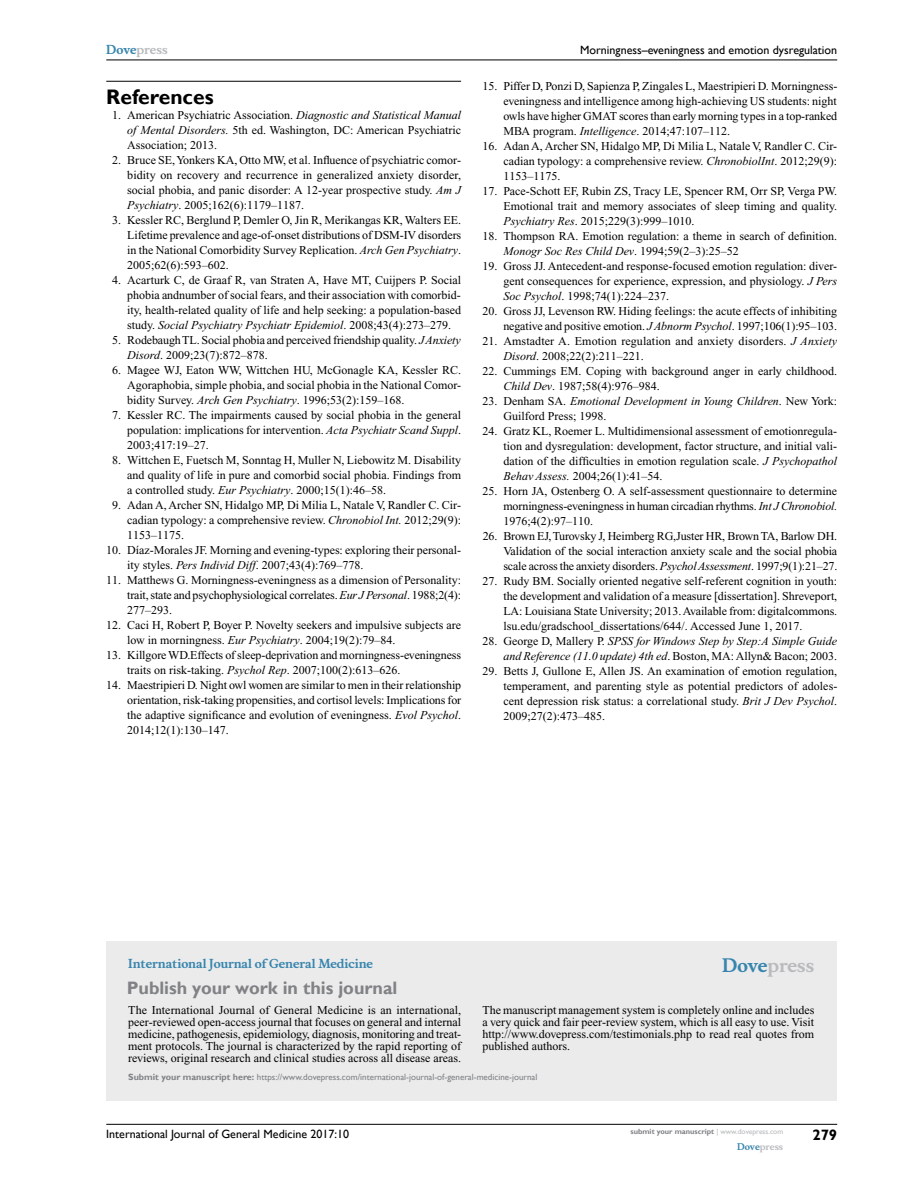
<style>
.page{position:relative;width:918px;height:1188px;background:#fff}
.page>*{position:absolute;margin:0;border:0;box-sizing:border-box;transform-origin:0 0}
.t1{font:700 21px "Gill Sans";color:#000}
.t2{font:700 18px "Gill Sans";color:#808285}
.t3{font:700 18px "Musee";color:#b8babc}
.t4{font:700 15px "Gill Sans";color:#000}
.t5{font:12px/15px "Times New Roman";color:#000;text-align:justify}
.t6{font:italic 12px/15px "Times New Roman";color:#000;text-align:right}
.t7{font:12px "Gill Sans";color:#000}
.t8{font:700 12px "Musee";color:#3785ad}
.t9{font:700 12px "Musee";color:#b8babc}
.t10{font:9px "Gill Sans";color:#808285}
.t11{font:700 9px "Musee";color:#b8babc}
.t12{font:700 7.5px "Gill Sans";color:#808285}
.s1{color:#3785ad}
.s2{font-style:italic}
.s3{font-style:normal}
.s4{font-weight:700}
.s5{font-weight:400;color:#b8babc}
</style>
<div class="page">
<div style="left:106px;top:941px;width:731px;height:159px;background:#ebebec"></div>
<hr style="left:106px;top:1124px;width:731px;height:1px;background:#000">
<hr style="left:106px;top:60px;width:731px;height:1px;background:#000">
<hr style="left:106px;top:81px;width:355px;height:1px;background:#000">
<p class="t9" style="left:106px;top:43px;width:63px"><span class="s1">Dove</span>press</p>
<h1 class="t1" style="left:106px;top:85px;width:109px">References</h1>
<p class="t5" style="left:127px;top:108px;width:335px;text-indent:-15px">1. American Psychiatric Association. <span class="s2">Diagnostic and Statistical Manual of Mental Disorders.</span> 5th ed. Washington, DC: American Psychiatric Association; 2013.</p>
<p class="t5" style="left:127px;top:153px;width:335px;text-indent:-15px">2. Bruce SE, Yonkers KA, Otto MW, et al. Influence of psychiatric comor&shy;bidity on recovery and recurrence in generalized anxiety disorder, social phobia, and panic disorder: A 12-year prospective study. <span class="s2">Am J Psychiatry</span>. 2005;162(6):1179–1187.</p>
<p class="t5" style="left:127px;top:213px;width:335px;text-indent:-15px">3. Kessler RC, Berglund P, Demler O, Jin R, Merikangas KR, Walters EE.<br>Lifetime prevalence and age-of-onset distributions of DSM-IV disorders in the National Comorbidity Survey Replication. <span class="s2">Arch Gen Psychiatry</span>.<br>2005;62(6):593–602.</p>
<p class="t5" style="left:127px;top:273px;width:335px;text-indent:-15px">4. Acarturk C, de Graaf R, van Straten A, Have MT, Cuijpers P. Social phobia andnumber of social fears, and their association with comorbid&shy;ity, health-related quality of life and help seeking: a population-based study. <span class="s2">Social Psychiatry Psychiatr Epidemiol</span>. 2008;43(4):273–279.</p>
<p class="t5" style="left:127px;top:333px;width:335px;text-indent:-15px">5. Rodebaugh TL. Social phobia and perceived friendship quality. <span class="s2">J Anxiety<br>Disord</span>. 2009;23(7):872–878.</p>
<p class="t5" style="left:127px;top:363px;width:335px;text-indent:-15px">6. Magee WJ, Eaton WW, Wittchen HU, McGonagle KA, Kessler RC.<br>Agoraphobia, simple phobia, and social phobia in the National Comor&shy;bidity Survey. <span class="s2">Arch Gen Psychiatry</span>. 1996;53(2):159–168.</p>
<p class="t5" style="left:127px;top:408px;width:335px;text-indent:-15px">7. Kessler RC. The impairments caused by social phobia in the general population: implications for intervention. <span class="s2">Acta Psychiatr Scand Suppl</span>.<br>2003;417:19–27.</p>
<p class="t5" style="left:127px;top:453px;width:335px;text-indent:-15px">8. Wittchen E, Fuetsch M, Sonntag H, Muller N, Liebowitz M. Disability and quality of life in pure and comorbid social phobia. Findings from a controlled study. <span class="s2">Eur Psychiatry</span>. 2000;15(1):46–58.</p>
<p class="t5" style="left:127px;top:498px;width:335px;text-indent:-15px">9. Adan A, Archer SN, Hidalgo MP, Di Milia L, Natale V, Randler C. Cir&shy;cadian typology: a comprehensive review. <span class="s2">Chronobiol Int.</span> 2012;29(9):<br>1153–1175.</p>
<p class="t5" style="left:127px;top:543px;width:335px;text-indent:-21px">10. Díaz-Morales JF. Morning and evening-types: exploring their personal&shy;ity styles. <span class="s2">Pers Individ Diff</span>. 2007;43(4):769–778.</p>
<p class="t5" style="left:127px;top:573px;width:335px;text-indent:-21px">11. Matthews G. Morningness-eveningness as a dimension of Personality: trait, state and psychophysiological correlates. <span class="s2">Eur J Personal</span>. 1988;2(4):<br>277–293.</p>
<p class="t5" style="left:127px;top:618px;width:335px;text-indent:-21px">12. Caci H, Robert P, Boyer P. Novelty seekers and impulsive subjects are low in morningness. <span class="s2">Eur Psychiatry</span>. 2004;19(2):79–84.</p>
<p class="t5" style="left:127px;top:648px;width:335px;text-indent:-21px">13. Killgore WD.Effects of sleep-deprivation and morningness-eveningness traits on risk-taking. <span class="s2">Psychol Rep</span>. 2007;100(2):613–626.</p>
<p class="t5" style="left:127px;top:678px;width:335px;text-indent:-21px">14. Maestripieri D. Night owl women are similar to men in their relationship orientation, risk-taking propensities, and cortisol levels: Implications for the adaptive significance and evolution of eveningness. <span class="s2">Evol Psychol</span>.<br>2014;12(1):130–147.</p>
<p class="t7" style="left:580px;top:43px;width:259px">Morningness–eveningness and emotion dysregulation</p>
<p class="t5" style="left:503px;top:79px;width:335px;text-indent:-21px">15. Piffer D, Ponzi D, Sapienza P, Zingales L, Maestripieri D. Morningness&shy;eveningness and intelligence among high-achieving US students: night owls have higher GMAT scores than early morning types in a top-ranked MBA program. <span class="s2">Intelligence</span>. 2014;47:107–112.</p>
<p class="t5" style="left:503px;top:139px;width:335px;text-indent:-21px">16. Adan A, Archer SN, Hidalgo MP, Di Milia L, Natale V, Randler C. Cir&shy;cadian typology: a comprehensive review. <span class="s2">ChronobiolInt</span>. 2012;29(9):<br>1153–1175.</p>
<p class="t5" style="left:503px;top:184px;width:335px;text-indent:-21px">17. Pace-Schott EF, Rubin ZS, Tracy LE, Spencer RM, Orr SP, Verga PW.<br>Emotional trait and memory associates of sleep timing and quality.<br><span class="s2">Psychiatry Res</span>. 2015;229(3):999–1010.</p>
<p class="t5" style="left:503px;top:229px;width:335px;text-indent:-21px">18. Thompson RA. Emotion regulation: a theme in search of definition.<br><span class="s2">Monogr Soc Res Child Dev</span>. 1994;59(2–3):25–52</p>
<p class="t5" style="left:503px;top:259px;width:335px;text-indent:-21px">19. Gross JJ. Antecedent-and response-focused emotion regulation: diver&shy;gent consequences for experience, expression, and physiology. <span class="s2">J Pers Soc Psychol</span>. 1998;74(1):224–237.</p>
<p class="t5" style="left:482px;top:304px;width:356px;text-align:right">20. Gross JJ, Levenson RW. Hiding feelings: the acute effects of inhibiting negative and positive emotion. <span class="s2">J Abnorm Psychol</span>. 1997;106(1):95–103.</p>
<p class="t5" style="left:503px;top:334px;width:335px;text-indent:-21px">21. Amstadter A. Emotion regulation and anxiety disorders. <span class="s2">J Anxiety<br>Disord</span>. 2008;22(2):211–221.</p>
<p class="t5" style="left:503px;top:364px;width:335px;text-indent:-21px">22. Cummings EM. Coping with background anger in early childhood.<br><span class="s2">Child Dev</span>. 1987;58(4):976–984.</p>
<p class="t5" style="left:503px;top:394px;width:335px;text-indent:-21px">23. Denham SA. <span class="s2">Emotional Development in Young Children</span>. New York:<br>Guilford Press; 1998.</p>
<p class="t5" style="left:503px;top:424px;width:335px;text-indent:-21px">24. Gratz KL, Roemer L. Multidimensional assessment of emotionregula&shy;tion and dysregulation: development, factor structure, and initial vali&shy;dation of the difficulties in emotion regulation scale. <span class="s2">J Psychopathol Behav Assess.</span> 2004;26(1):41–54.</p>
<p class="t5" style="left:503px;top:484px;width:336px;text-indent:-21px">25. Horn JA, Ostenberg O. A self-assessment questionnaire to determine morningness-eveningness in human circadian rhythms. <span class="s2">Int J Chronobiol.<br></span>1976;4(2):97–110.</p>
<p class="t5" style="left:503px;top:529px;width:336px;text-indent:-21px">26. Brown EJ, Turovsky J, Heimberg RG,Juster HR, Brown TA, Barlow DH.<br>Validation of the social interaction anxiety scale and the social phobia scale across the anxiety disorders. <span class="s2">Psychol Assessment</span>. 1997;9(1):21–27.</p>
<p class="t5" style="left:503px;top:574px;width:335px;text-indent:-21px">27. Rudy BM. Socially oriented negative self-referent cognition in youth: the development and validation of a measure [dissertation]. Shreveport, LA: Louisiana State University; 2013. Available from: digitalcommons. lsu.edu/gradschool_dissertations/644/. Accessed June 1, 2017.</p>
<p class="t6" style="left:482px;top:634px;width:356px"><span class="s3">28. George D, Mallery P.</span> SPSS for Windows Step by Step:A Simple Guide and Reference (11.0 update) 4th ed<span class="s3">. Boston, MA: Allyn&amp; Bacon; 2003.</span></p>
<p class="t5" style="left:503px;top:664px;width:335px;text-indent:-21px">29. Betts J, Gullone E, Allen JS. An examination of emotion regulation, temperament, and parenting style as potential predictors of adoles&shy;cent depression risk status: a correlational study. <span class="s2">Brit J Dev Psychol</span>.<br>2009;27(2):473–485.</p>
<p class="t8" style="left:128px;top:956px;width:246px">International Journal of General Medicine</p>
<h2 class="t2" style="left:127px;top:977px;width:272px">Publish your work in this journal</h2>
<h2 class="t3" style="left:722px;top:955px;width:94px"><span class="s1">Dove</span>press</h2>
<p class="t5" style="left:128px;top:1004px;width:335px;line-height:12px">The International Journal of General Medicine is an international, peer-reviewed open-access journal that focuses on general and internal medicine, pathogenesis, epidemiology, diagnosis, monitoring and treat&shy;ment protocols. The journal is characterized by the rapid reporting of reviews, original research and clinical studies across all disease areas.</p>
<p class="t5" style="left:482px;top:1004px;width:334px;line-height:12px">The manuscript management system is completely online and includes a very quick and fair peer-review system, which is all easy to use. Visit http://www.dovepress.com/testimonials.php to read real quotes from published authors.</p>
<p class="t10" style="left:128px;top:1072px;width:411px"><span class="s4">Submit your manuscript here:</span> https://www.dovepress.com/international-journal-of-general-medicine-journal</p>
<p class="t7" style="left:106px;top:1127px;width:244px">International Journal of General Medicine 2017:10</p>
<p class="t12" style="left:631px;top:1127px;width:154px">submit your manuscript <span class="s5">| www.dovepress.com</span></p>
<p class="t11" style="left:737px;top:1141px;width:48px"><span class="s1">Dove</span>press</p>
<p class="t4" style="left:812px;top:1126px;width:26px">279</p>
</div>
